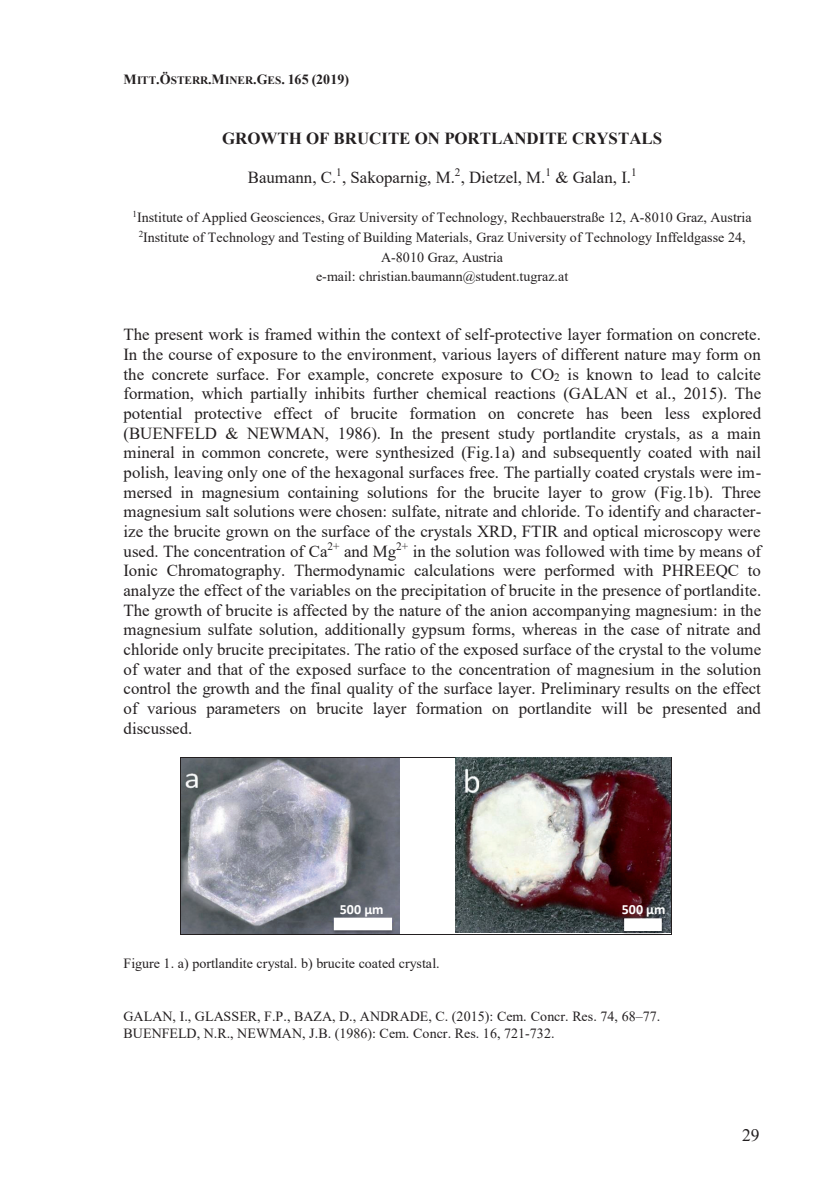
<style>
.page{position:relative;width:834px;height:1191px;background:#fff}
.page>*{position:absolute;margin:0;border:0;box-sizing:border-box;transform-origin:0 0}
.t1{font:17.5px "Times New Roman";color:#231f20}
.t2{font:16.8px/19.6px "Times New Roman";color:#231f20;text-align:justify}
.t3{font:700 16.8px "Times New Roman";color:#231f20}
.t4{font:14px/19.6px "Times New Roman";color:#231f20;text-align:center}
.t5{font:700 14px "Times New Roman";letter-spacing:.005em;color:#231f20}
.t6{font:700 14px "Calibri";color:#fff}
.s1{font-size:11.38px}
</style>
<div class="page">
<img style="left:181px;top:758px;width:218px;height:176px">
<hr style="left:180px;top:757px;width:373px;height:1px;background:#231f20">
<hr style="left:554px;top:757px;width:117px;height:1px;background:#231f20">
<hr style="left:180px;top:758px;width:1px;height:176px;background:#231f20">
<hr style="left:180px;top:934px;width:373px;height:1px;background:#231f20">
<hr style="left:553px;top:934px;width:118px;height:1px;background:#231f20">
<hr style="left:671px;top:758px;width:1px;height:176px;background:#231f20">
<img style="left:455px;top:757px;width:215px;height:175px">
<img style="left:329px;top:915px;width:71px;height:19px">
<div style="left:334px;top:917px;width:58px;height:13px;background:#fff"></div>
<img style="left:340px;top:900px;width:56px;height:20px">
<img style="left:619px;top:916px;width:53px;height:19px">
<div style="left:624px;top:918px;width:37px;height:13px;background:#fff"></div>
<img style="left:621px;top:900px;width:51px;height:20px">
<p class="t5" style="left:123px;top:69px;width:227px">M<span class="s1">ITT</span>.Ö<span class="s1">STERR</span>.M<span class="s1">INER</span>.G<span class="s1">ES</span>. 165 (2019)</p>
<p class="t3" style="left:222px;top:126px;width:441px">GROWTH OF BRUCITE ON PORTLANDITE CRYSTALS</p>
<p class="t2" style="left:248px;top:167px;width:390px">Baumann, C.<sup>1</sup>, Sakoparnig, M.<sup>2</sup>, Dietzel, M.<sup>1</sup> &amp; Galan, I.<sup>1</sup></p>
<p class="t4" style="left:133px;top:207px;width:620px"><sup>1</sup>Institute of Applied Geosciences, Graz University of Technology, Rechbauerstraße 12, A-8010 Graz, Austria <sup>2</sup>Institute of Technology and Testing of Building Materials, Graz University of Technology Inffeldgasse 24, A-8010 Graz, Austria<br>e-mail: christian.baumann@student.tugraz.at</p>
<p class="t2" style="left:123px;top:324px;width:639px">The present work is framed within the context of self-protective layer formation on concrete.<br>In the course of exposure to the environment, various layers of different nature may form on the concrete surface. For example, concrete exposure to CO<span class="s1">2</span> is known to lead to calcite formation, which partially inhibits further chemical reactions (GALAN et al., 2015). The potential protective effect of brucite formation on concrete has been less explored (BUENFELD &amp; NEWMAN, 1986). In the present study portlandite crystals, as a main mineral in common concrete, were synthesized (Fig.1a) and subsequently coated with nail polish, leaving only one of the hexagonal surfaces free. The partially coated crystals were im&shy;mersed in magnesium containing solutions for the brucite layer to grow (Fig.1b). Three magnesium salt solutions were chosen: sulfate, nitrate and chloride. To identify and character&shy;ize the brucite grown on the surface of the crystals XRD, FTIR and optical microscopy were used. The concentration of Ca<sup>2+</sup> and Mg<sup>2+</sup> in the solution was followed with time by means of Ionic Chromatography. Thermodynamic calculations were performed with PHREEQC to analyze the effect of the variables on the precipitation of brucite in the presence of portlandite.<br>The growth of brucite is affected by the nature of the anion accompanying magnesium: in the magnesium sulfate solution, additionally gypsum forms, whereas in the case of nitrate and chloride only brucite precipitates. The ratio of the exposed surface of the crystal to the volume of water and that of the exposed surface to the concentration of magnesium in the solution control the growth and the final quality of the surface layer. Preliminary results on the effect of various parameters on brucite layer formation on portlandite will be presented and discussed.</p>
<p class="t6" style="left:340px;top:899px;width:45px">500 µm</p>
<p class="t6" style="left:621px;top:899px;width:45px">500 µm</p>
<p class="t4" style="left:123px;top:953px;width:317px">Figure 1. a) portlandite crystal. b) brucite coated crystal.</p>
<p class="t4" style="left:123px;top:1008px;width:538px;line-height:16.8px;text-align:left">GALAN, I., GLASSER, F.P., BAZA, D., ANDRADE, C. (2015): Cem. Concr. Res. 74, 68–77.<br>BUENFELD, N.R., NEWMAN, J.B. (1986): Cem. Concr. Res. 16, 721-732.</p>
<p class="t1" style="left:741px;top:1123px;width:19px">29</p>
</div>
